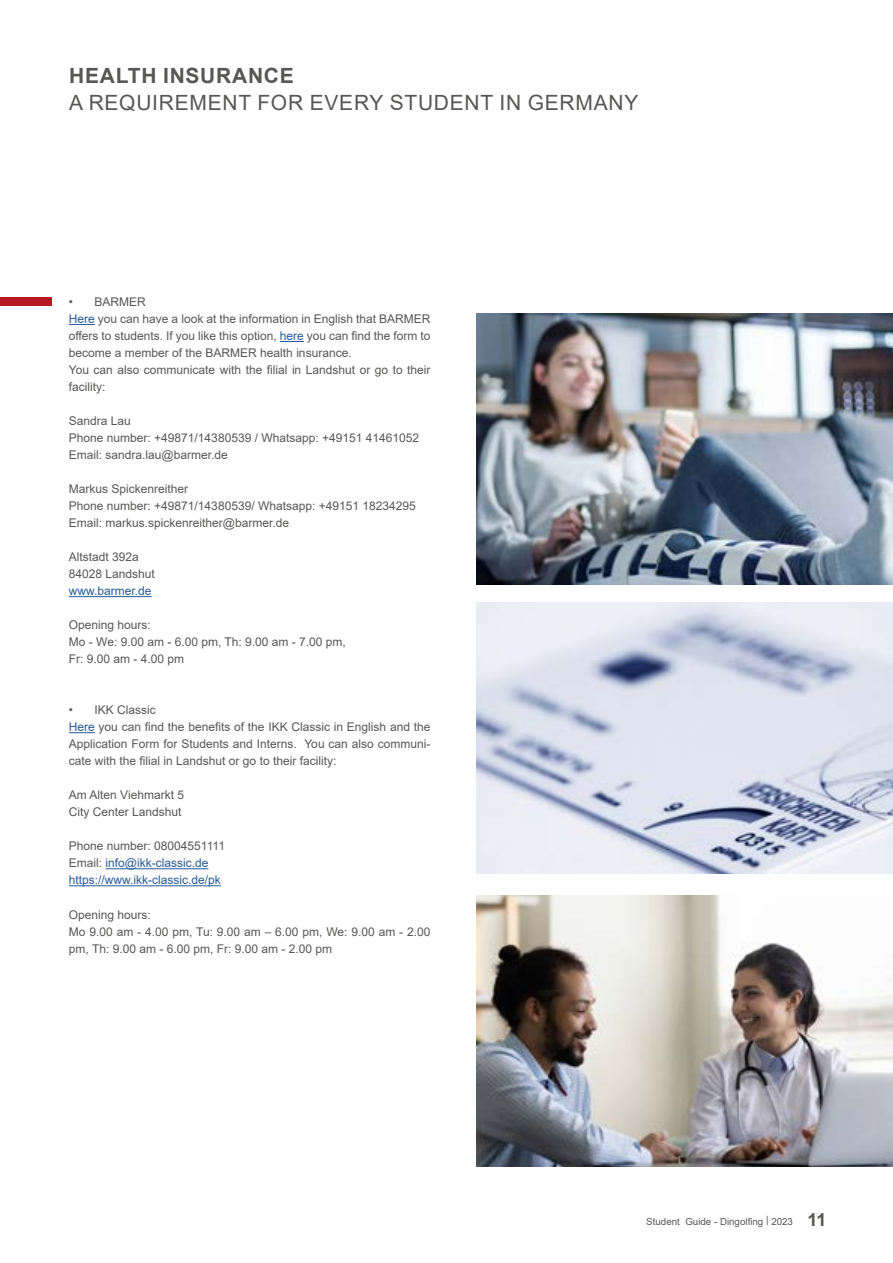
<style>
.page{position:relative;width:893px;height:1263px;background:#fff}
.page>*{position:absolute;margin:0;border:0;box-sizing:border-box;transform-origin:0 0}
.t1{font:21px "Arial";letter-spacing:.035em;color:#575756}
.t2{font:700 21px "Arial";letter-spacing:.035em;color:#575756}
.t3{font:12px/17px "Arial";color:#575756}
.t4{font:12px/17px "Arial";color:#275b9b}
.t5{font:9.75px "Arial";color:#575756}
.s1{color:#275b9b}
.s2{color:#575756}
.s3{font-weight:700;font-size:18px}
</style>
<div class="page">
<div style="left:0;top:298px;width:52px;height:8px;background:#b71923"></div>
<svg style="left:69px;top:324px;width:26px;height:1px"></svg>
<svg style="left:280px;top:341px;width:24px;height:1px"></svg>
<hr style="left:69px;top:596px;width:83px;height:1px;background:#275b9b">
<svg style="left:69px;top:732px;width:26px;height:1px"></svg>
<hr style="left:106px;top:868px;width:102px;height:1px;background:#275b9b">
<hr style="left:69px;top:885px;width:152px;height:1px;background:#275b9b">
<img style="left:477px;top:895px;width:416px;height:271px">
<img style="left:477px;top:313px;width:416px;height:272px">
<img style="left:477px;top:602px;width:416px;height:272px">
<h1 class="t2" style="left:69px;top:61px;width:226px">HEALTH INSURANCE</h1>
<h1 class="t1" style="left:69px;top:88px;width:571px">A REQUIREMENT FOR EVERY STUDENT IN GERMANY</h1>
<p class="t3" style="left:69px;top:293px;width:363px">• BARMER<br><span class="s1">Here</span> you can have a look at the information in English that BARMER offers to students. If you like this option, <span class="s1">here</span> you can find the form to become a member of the BARMER health insurance.<br>You can also communicate with the filial in Landshut or go to their facility:</p>
<p class="t3" style="left:69px;top:412px;width:352px">Sandra Lau<br>Phone number: +49871/14380539 / Whatsapp: +49151 41461052<br>Email: sandra.lau@barmer.de</p>
<p class="t3" style="left:69px;top:480px;width:348px">Markus Spickenreither<br>Phone number: +49871/14380539/ Whatsapp: +49151 18234295<br>Email: markus.spickenreither@barmer.de</p>
<p class="t3" style="left:69px;top:548px;width:88px">Altstadt 392a<br>84028 Landshut</p>
<p class="t4" style="left:69px;top:582px;width:84px">www.barmer.de</p>
<p class="t3" style="left:69px;top:617px;width:279px">Opening hours:<br>Mo - We: 9.00 am - 6.00 pm, Th: 9.00 am - 7.00 pm,<br>Fr: 9.00 am - 4.00 pm</p>
<p class="t3" style="left:69px;top:702px;width:363px">• IKK Classic<br><span class="s1">Here</span> you can find the benefits of the IKK Classic in English and the Application Form for Students and Interns. You can also communi&shy;cate with the filial in Landshut or go to their facility:</p>
<p class="t3" style="left:69px;top:787px;width:117px">Am Alten Viehmarkt 5<br>City Center Landshut</p>
<p class="t4" style="left:69px;top:838px;width:158px"><span class="s2">Phone number: 08004551111<br>Email:</span> info@ikk-classic.de https://www.ikk-classic.de/pk</p>
<p class="t3" style="left:69px;top:906px;width:363px">Opening hours:<br>Mo 9.00 am - 4.00 pm, Tu: 9.00 am – 6.00 pm, We: 9.00 am - 2.00 pm, Th: 9.00 am - 6.00 pm, Fr: 9.00 am - 2.00 pm</p>
<p class="t5" style="left:646px;top:1214px;width:182px">Student Guide - Dingolfing | 2023 <span class="s3">11</span></p>
</div>
